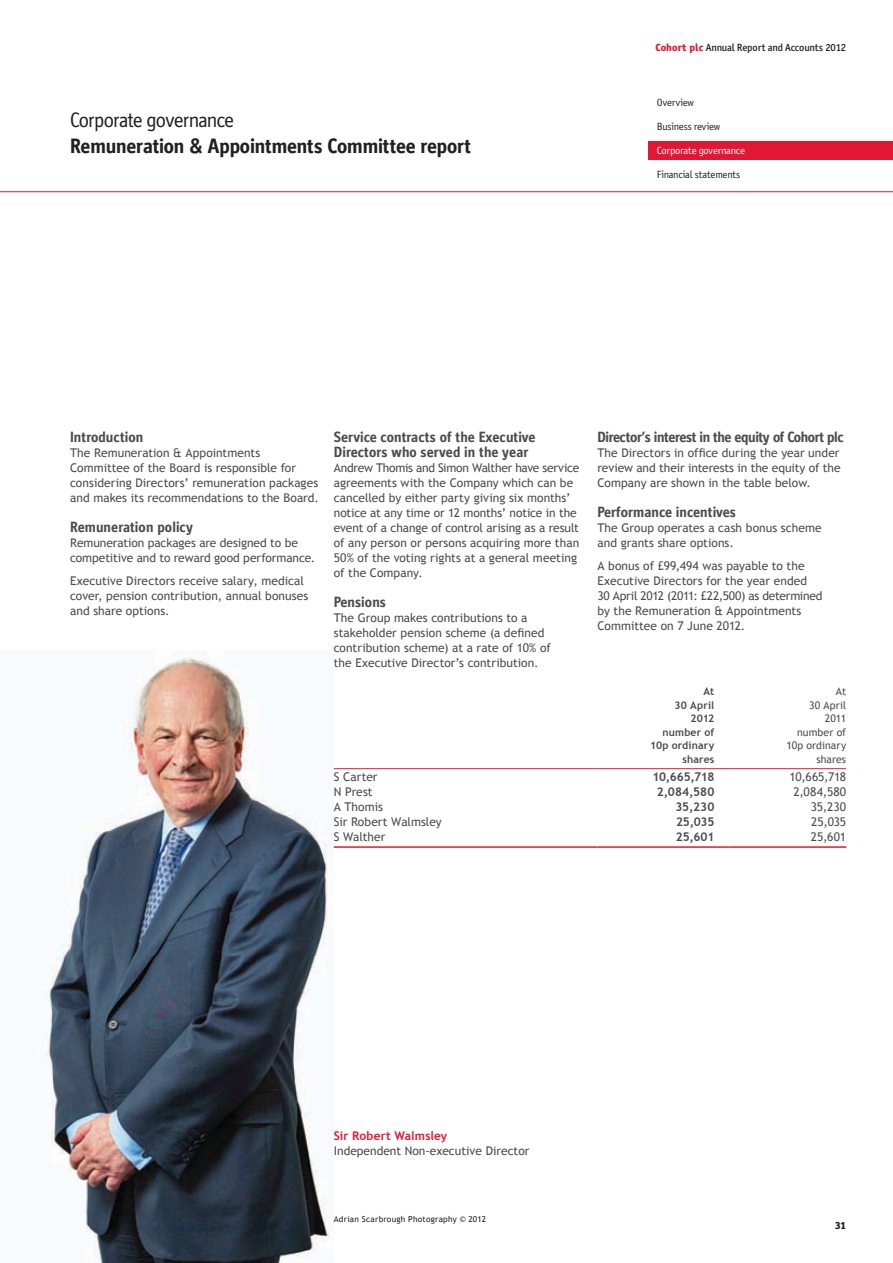
<style>
.page{position:relative;width:893px;height:1263px;background:#fff}
.page>*{position:absolute;margin:0;border:0;box-sizing:border-box;transform-origin:0 0}
.t1{font:700 21px "Officina Display";letter-spacing:-.015em;color:#231f20}
.t2{font:21px "Officina Display";letter-spacing:-.015em;color:#231f20}
.t3{font:700 15px/15px "Officina Display";color:#4b4c4d}
.t4{font:700 15px "Officina Display";letter-spacing:-.03em;color:#4b4c4d}
.t5{font:12px/15px "Trebuchet MS";color:#4b4c4d}
.t6{font:700 12px "Trebuchet MS";letter-spacing:-.005em;color:#4b4c4d}
.t7{font:700 12px "Trebuchet MS";letter-spacing:.005em;color:#e21736}
.t8{font:10.5px "Officina Sans";letter-spacing:.015em;color:#231f20}
.t9{font:700 10.5px/13.5px "Trebuchet MS";letter-spacing:.015em;color:#4b4c4d;text-align:right}
.t10{font:10.5px/13.5px "Trebuchet MS";letter-spacing:.005em;color:#4b4c4d;text-align:right}
.t11{font:500 10.5px "Officina Sans";letter-spacing:.005em;color:#231f20}
.t12{font:10.5px "Officina Sans";letter-spacing:.01em;color:#fff}
.t13{font:800 10.5px "Officina Sans";color:#231f20}
.t14{font:8.25px "Trebuchet MS";letter-spacing:.03em;color:#231f20}
.s1{font-weight:800;color:#e21736}
</style>
<div class="page">
<hr style="left:0;top:191px;width:893px;height:1px;background:#e21736">
<div style="left:648px;top:141px;width:245px;height:18px;background:#e21736"></div>
<img style="left:42px;top:652px;width:292px;height:611px">
<hr style="left:334px;top:846px;width:263px;height:2px;background:#e21736">
<hr style="left:597px;top:846px;width:132px;height:2px;background:#e21736">
<hr style="left:729px;top:846px;width:132px;height:2px;background:#e21736">
<hr style="left:597px;top:768px;width:132px;height:1px;background:#e21736">
<hr style="left:729px;top:768px;width:132px;height:1px;background:#e21736">
<hr style="left:334px;top:768px;width:263px;height:1px;background:#e21736">
<div style="left:846px;top:765px;width:15px;height:6px;background:#fff"></div>
<div style="left:846px;top:843px;width:15px;height:6px;background:#fff"></div>
<p class="t11" style="left:655px;top:41px;width:192px"><span class="s1">Cohort plc</span> Annual Report and Accounts 2012</p>
<h1 class="t2" style="left:70px;top:108px;width:165px">Corporate governance</h1>
<h1 class="t1" style="left:70px;top:134px;width:403px">Remuneration &amp; Appointments Committee report</h1>
<p class="t8" style="left:657px;top:97px;width:38px">Overview</p>
<p class="t8" style="left:657px;top:120px;width:65px">Business review</p>
<p class="t12" style="left:657px;top:145px;width:89px">Corporate governance</p>
<p class="t8" style="left:657px;top:168px;width:85px">Financial statements</p>
<p class="t3" style="left:70px;top:429px;width:75px">Introduction</p>
<p class="t5" style="left:70px;top:445px;width:250px">The Remuneration &amp; Appointments Committee of the Board is responsible for considering Directors’ remuneration packages and makes its recommendations to the Board.</p>
<p class="t3" style="left:70px;top:519px;width:125px">Remuneration policy</p>
<p class="t5" style="left:70px;top:535px;width:247px">Remuneration packages are designed to be competitive and to reward good performance.</p>
<p class="t5" style="left:70px;top:573px;width:240px">Executive Directors receive salary, medical cover, pension contribution, annual bonuses and share options.</p>
<p class="t3" style="left:334px;top:429px;width:203px">Service contracts of the Executive<br>Directors who served in the year</p>
<p class="t5" style="left:334px;top:460px;width:247px">Andrew Thomis and Simon Walther have service agreements with the Company which can be cancelled by either party giving six months’ notice at any time or 12 months’ notice in the event of a change of control arising as a result of any person or persons acquiring more than 50% of the voting rights at a general meeting of the Company.</p>
<p class="t3" style="left:334px;top:594px;width:54px">Pensions</p>
<p class="t5" style="left:334px;top:610px;width:219px">The Group makes contributions to a stakeholder pension scheme (a defined contribution scheme) at a rate of 10% of the Executive Director’s contribution.</p>
<p class="t4" style="left:597px;top:428px;width:248px">Director’s interest in the equity of Cohort plc</p>
<p class="t5" style="left:597px;top:445px;width:245px;text-align:justify">The Directors in office during the year under review and their interests in the equity of the Company are shown in the table below.</p>
<p class="t3" style="left:597px;top:504px;width:140px">Performance incentives</p>
<p class="t5" style="left:597px;top:520px;width:226px">The Group operates a cash bonus scheme and grants share options.</p>
<p class="t5" style="left:597px;top:558px;width:227px">A bonus of £99,494 was payable to the Executive Directors for the year ended 30 April 2012 (2011: £22,500) as determined by the Remuneration &amp; Appointments Committee on 7 June 2012.</p>
<p class="t9" style="left:650px;top:685px;width:66px">At<br>30 April<br>2012 number of<br>10p ordinary shares</p>
<p class="t10" style="left:786px;top:685px;width:61px">At<br>30 April<br>2011 number of<br>10p ordinary shares</p>
<p class="t5" style="left:334px;top:769px;width:45px">S Carter</p>
<p class="t6" style="left:652px;top:769px;width:63px">10,665,718</p>
<p class="t5" style="left:789px;top:769px;width:58px">10,665,718</p>
<p class="t5" style="left:334px;top:784px;width:40px">N Prest</p>
<p class="t6" style="left:657px;top:784px;width:59px">2,084,580</p>
<p class="t5" style="left:793px;top:784px;width:54px">2,084,580</p>
<p class="t5" style="left:334px;top:799px;width:51px">A Thomis</p>
<p class="t6" style="left:676px;top:799px;width:40px">35,230</p>
<p class="t5" style="left:811px;top:799px;width:37px">35,230</p>
<p class="t5" style="left:334px;top:814px;width:110px">Sir Robert Walmsley</p>
<p class="t6" style="left:676px;top:814px;width:40px">25,035</p>
<p class="t5" style="left:811px;top:814px;width:36px">25,035</p>
<p class="t5" style="left:334px;top:829px;width:53px">S Walther</p>
<p class="t6" style="left:676px;top:829px;width:40px">25,601</p>
<p class="t5" style="left:811px;top:829px;width:37px">25,601</p>
<p class="t7" style="left:334px;top:1128px;width:115px">Sir Robert Walmsley</p>
<p class="t5" style="left:334px;top:1143px;width:197px">Independent Non-executive Director</p>
<p class="t14" style="left:334px;top:1214px;width:154px">Adrian Scarbrough Photography © 2012</p>
<p class="t13" style="left:835px;top:1219px;width:13px">31</p>
</div>
